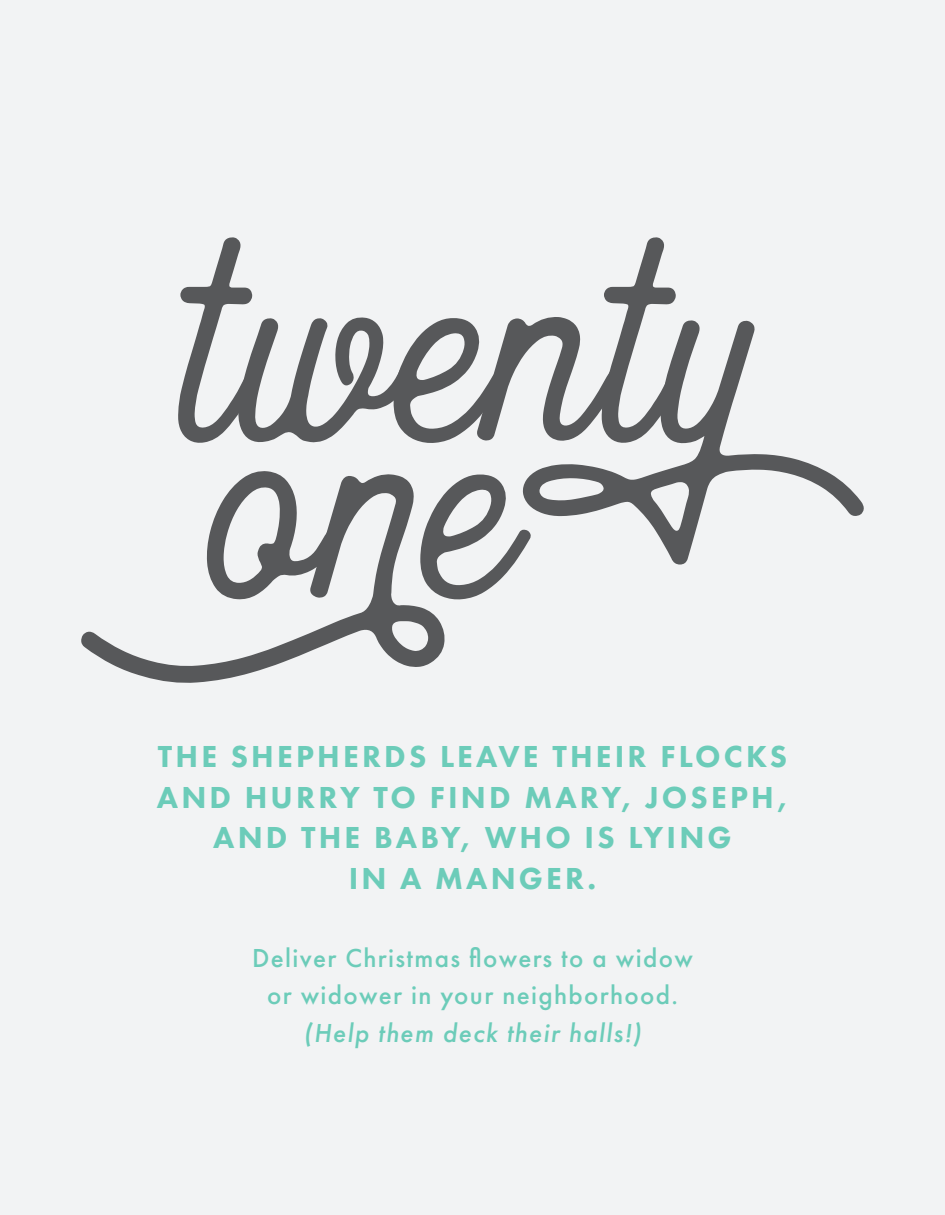
<style>
.page{position:relative;width:945px;height:1215px;background:#f2f3f4}
.page>*{position:absolute;margin:0;border:0;box-sizing:border-box;transform-origin:0 0}
.t1{font:800 31.5px/40.5px "Futura PT";letter-spacing:.1em;color:#6cccb9;text-align:center}
.t2{font:500 27px/37.5px "Futura PT";letter-spacing:.05em;color:#6cccb9;text-align:center}
.t3{font:italic 500 27px "Futura PT";letter-spacing:.05em;color:#6cccb9}
</style>
<div class="page">
<svg style="left:178px;top:237px;width:498px;height:206px"></svg>
<svg style="left:523px;top:320px;width:341px;height:245px"></svg>
<svg style="left:81px;top:474px;width:364px;height:209px"></svg>
<svg style="left:420px;top:474px;width:111px;height:126px"></svg>
<p class="t1" style="left:157px;top:739px;width:633px">THE SHEPHERDS LEAVE THEIR FLOCKS<br>AND HURRY TO FIND MARY, JOSEPH,<br>AND THE BABY, WHO IS LYING<br>IN A MANGER.</p>
<p class="t2" style="left:252px;top:941px;width:442px">Deliver Christmas flowers to a widow or widower in your neighborhood.</p>
<p class="t3" style="left:303px;top:1022px;width:340px">(Help them deck their halls!)</p>
</div>
